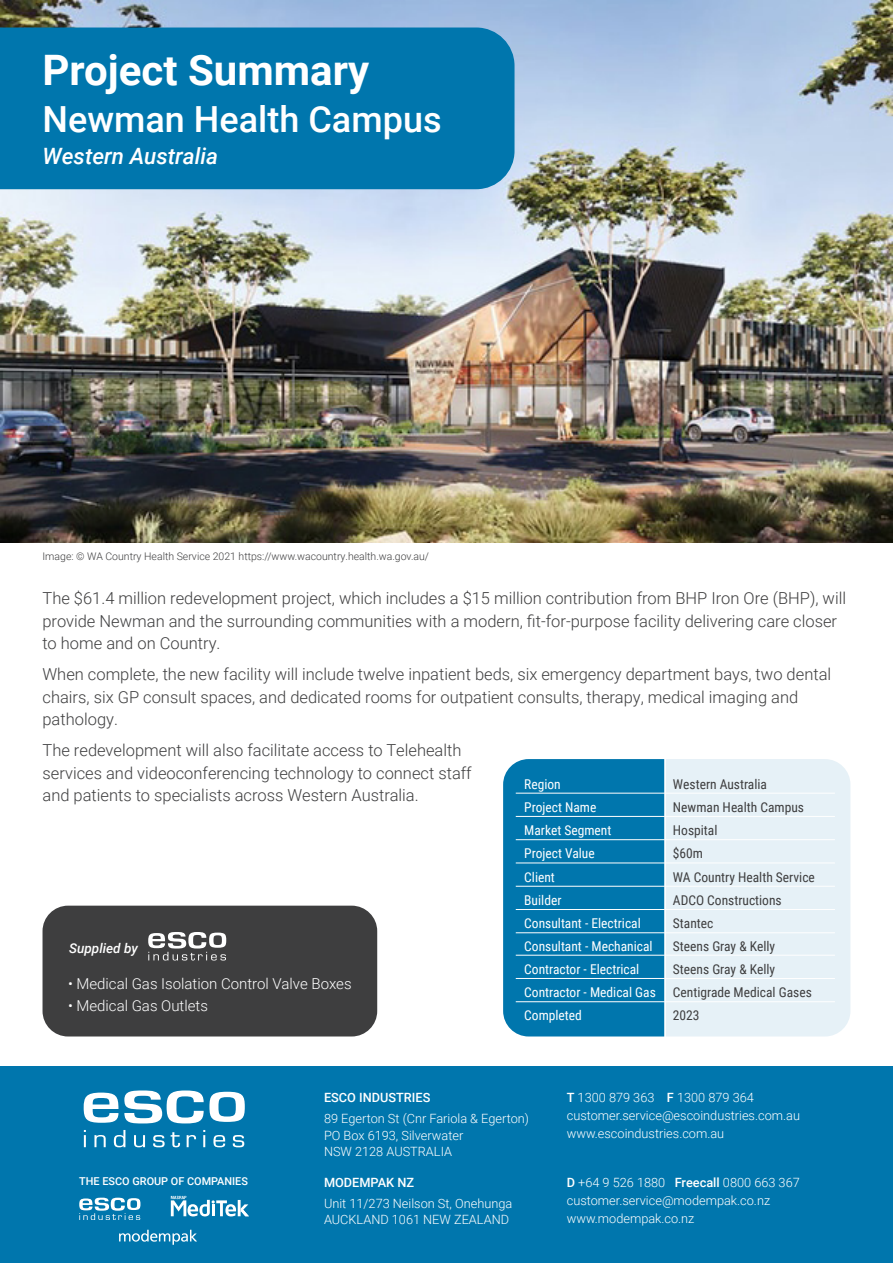
<style>
.page{position:relative;width:893px;height:1263px;background:#fff}
.page>*{position:absolute;margin:0;border:0;box-sizing:border-box;transform-origin:0 0}
.t1{font:700 42px "Roboto";color:#fff}
.t2{font:500 36px "Roboto";color:#fff}
.t3{font:italic 500 22.5px "Roboto";color:#fff}
.t4{font:300 16.5px/22.5px "Roboto";color:#3e3e3f}
.t5{font:300 15px "Roboto";color:#fff}
.t6{font:13.5px "Roboto Condensed";color:#3e3e3f}
.t7{font:13.5px "Roboto Condensed";color:#fff}
.t8{font:italic 500 13.5px "Roboto";color:#fff}
.t9{font:300 12.75px/16.5px "Roboto";color:#fff}
.t10{font:500 12.75px "Roboto";color:#fff}
.t11{font:500 10.95px "Roboto";color:#fff}
.t12{font:300 10.5px "Roboto";color:#3e3e3f}
.s1{font-weight:500}
</style>
<div class="page">
<div style="left:0;top:1066px;width:893px;height:197px;background:#0076ad"></div>
<div style="left:503px;top:759px;width:161px;height:277px;background:#0076ad"></div>
<div style="left:666px;top:759px;width:184px;height:277px;background:#e6f1f7"></div>
<hr style="left:664px;top:793px;width:171px;height:1px;background:#fff">
<hr style="left:664px;top:816px;width:171px;height:1px;background:#fff">
<hr style="left:664px;top:839px;width:171px;height:1px;background:#fff">
<hr style="left:664px;top:863px;width:171px;height:1px;background:#fff">
<hr style="left:664px;top:886px;width:171px;height:1px;background:#fff">
<hr style="left:664px;top:909px;width:171px;height:1px;background:#fff">
<hr style="left:664px;top:932px;width:171px;height:1px;background:#fff">
<hr style="left:664px;top:955px;width:171px;height:1px;background:#fff">
<hr style="left:664px;top:978px;width:171px;height:1px;background:#fff">
<hr style="left:516px;top:793px;width:148px;height:1px;background:#fff">
<hr style="left:516px;top:816px;width:148px;height:1px;background:#fff">
<hr style="left:516px;top:839px;width:148px;height:1px;background:#fff">
<hr style="left:516px;top:863px;width:148px;height:1px;background:#fff">
<hr style="left:516px;top:886px;width:148px;height:1px;background:#fff">
<hr style="left:516px;top:909px;width:148px;height:1px;background:#fff">
<hr style="left:516px;top:932px;width:148px;height:1px;background:#fff">
<hr style="left:516px;top:955px;width:148px;height:1px;background:#fff">
<hr style="left:516px;top:978px;width:148px;height:1px;background:#fff">
<hr style="left:516px;top:1001px;width:148px;height:1px;background:#fff">
<hr style="left:664px;top:1001px;width:171px;height:1px;background:#fff">
<img style="left:0;top:0;width:893px;height:542px">
<div style="left:0;top:28px;width:514px;height:161px;background:#0076ad"></div>
<div style="left:43px;top:906px;width:334px;height:130px;background:#3e3e3f;border-radius:26px"></div>
<svg style="left:148px;top:932px;width:78px;height:28px"></svg>
<svg style="left:84px;top:1092px;width:34px;height:31px"></svg>
<svg style="left:124px;top:1090px;width:121px;height:33px"></svg>
<svg style="left:84px;top:1130px;width:2px;height:17px"></svg>
<svg style="left:94px;top:1135px;width:12px;height:12px"></svg>
<svg style="left:114px;top:1130px;width:11px;height:17px"></svg>
<svg style="left:134px;top:1135px;width:11px;height:12px"></svg>
<svg style="left:153px;top:1135px;width:12px;height:12px"></svg>
<svg style="left:171px;top:1132px;width:9px;height:15px"></svg>
<svg style="left:187px;top:1135px;width:9px;height:12px"></svg>
<svg style="left:203px;top:1130px;width:2px;height:17px"></svg>
<svg style="left:213px;top:1135px;width:12px;height:12px"></svg>
<svg style="left:233px;top:1135px;width:11px;height:12px"></svg>
<svg style="left:79px;top:1198px;width:61px;height:22px"></svg>
<svg style="left:171px;top:1196px;width:78px;height:20px"></svg>
<svg style="left:119px;top:1230px;width:78px;height:15px"></svg>
<p class="t1" style="left:43px;top:41px;width:328px">Project Summary</p>
<p class="t2" style="left:43px;top:94px;width:401px">Newman Health Campus</p>
<p class="t3" style="left:43px;top:140px;width:177px">Western Australia</p>
<p class="t12" style="left:43px;top:548px;width:388px">Image: © WA Country Health Service 2021 https://www.wacountry.health.wa.gov.au/</p>
<p class="t4" style="left:43px;top:586px;width:805px">The $61.4 million redevelopment project, which includes a $15 million contribution from BHP Iron Ore (BHP), will provide Newman and the surrounding communities with a modern, fit-for-purpose facility delivering care closer to home and on Country.</p>
<p class="t4" style="left:43px;top:662px;width:790px">When complete, the new facility will include twelve inpatient beds, six emergency department bays, two dental chairs, six GP consult spaces, and dedicated rooms for outpatient consults, therapy, medical imaging and pathology.</p>
<p class="t4" style="left:43px;top:738px;width:431px">The redevelopment will also facilitate access to Telehealth services and videoconferencing technology to connect staff and patients to specialists across Western Australia.</p>
<p class="t7" style="left:524px;top:774px;width:38px">Region</p>
<p class="t6" style="left:673px;top:774px;width:96px">Western Australia</p>
<p class="t7" style="left:524px;top:798px;width:74px">Project Name</p>
<p class="t6" style="left:673px;top:798px;width:133px">Newman Health Campus</p>
<p class="t7" style="left:524px;top:821px;width:89px">Market Segment</p>
<p class="t6" style="left:673px;top:821px;width:46px">Hospital</p>
<p class="t7" style="left:524px;top:844px;width:72px">Project Value</p>
<p class="t6" style="left:673px;top:844px;width:32px">$60m</p>
<p class="t7" style="left:524px;top:867px;width:32px">Client</p>
<p class="t6" style="left:673px;top:867px;width:143px">WA Country Health Service</p>
<p class="t7" style="left:524px;top:891px;width:39px">Builder</p>
<p class="t6" style="left:673px;top:891px;width:110px">ADCO Constructions</p>
<p class="t7" style="left:524px;top:914px;width:118px">Consultant - Electrical</p>
<p class="t6" style="left:673px;top:914px;width:42px">Stantec</p>
<p class="t7" style="left:524px;top:937px;width:130px">Consultant - Mechanical</p>
<p class="t6" style="left:673px;top:937px;width:104px">Steens Gray &amp; Kelly</p>
<p class="t7" style="left:524px;top:960px;width:117px">Contractor - Electrical</p>
<p class="t6" style="left:673px;top:960px;width:104px">Steens Gray &amp; Kelly</p>
<p class="t7" style="left:524px;top:983px;width:133px">Contractor - Medical Gas</p>
<p class="t6" style="left:673px;top:983px;width:140px">Centigrade Medical Gases</p>
<p class="t7" style="left:524px;top:1006px;width:59px">Completed</p>
<p class="t6" style="left:673px;top:1006px;width:28px">2023</p>
<p class="t8" style="left:69px;top:938px;width:70px">Supplied by</p>
<p class="t5" style="left:68px;top:973px;width:285px">• Medical Gas Isolation Control Valve Boxes</p>
<p class="t5" style="left:68px;top:995px;width:141px">• Medical Gas Outlets</p>
<p class="t11" style="left:79px;top:1173px;width:170px">THE ESCO GROUP OF COMPANIES</p>
<p class="t10" style="left:324px;top:1089px;width:108px">ESCO INDUSTRIES</p>
<p class="t9" style="left:324px;top:1110px;width:207px">89 Egerton St (Cnr Fariola &amp; Egerton)</p>
<p class="t9" style="left:324px;top:1126px;width:141px">PO Box 6193, Silverwater<br>NSW 2128 AUSTRALIA</p>
<p class="t10" style="left:324px;top:1173px;width:92px">MODEMPAK NZ</p>
<p class="t9" style="left:324px;top:1194px;width:190px">Unit 11/273 Neilson St, Onehunga</p>
<p class="t9" style="left:324px;top:1211px;width:187px">AUCKLAND 1061 NEW ZEALAND</p>
<p class="t9" style="left:567px;top:1089px;width:189px"><span class="s1">T</span> 1300 879 363 <span class="s1">F</span> 1300 879 364</p>
<p class="t9" style="left:567px;top:1107px;width:235px">customer.service@escoindustries.com.au</p>
<p class="t9" style="left:567px;top:1125px;width:159px">www.escoindustries.com.au</p>
<p class="t9" style="left:567px;top:1173px;width:234px"><span class="s1">D</span> +64 9 526 1880 <span class="s1">Freecall</span> 0800 663 367</p>
<p class="t9" style="left:567px;top:1191px;width:205px">customer.service@modempak.co.nz</p>
<p class="t9" style="left:567px;top:1209px;width:129px">www.modempak.co.nz</p>
</div>
